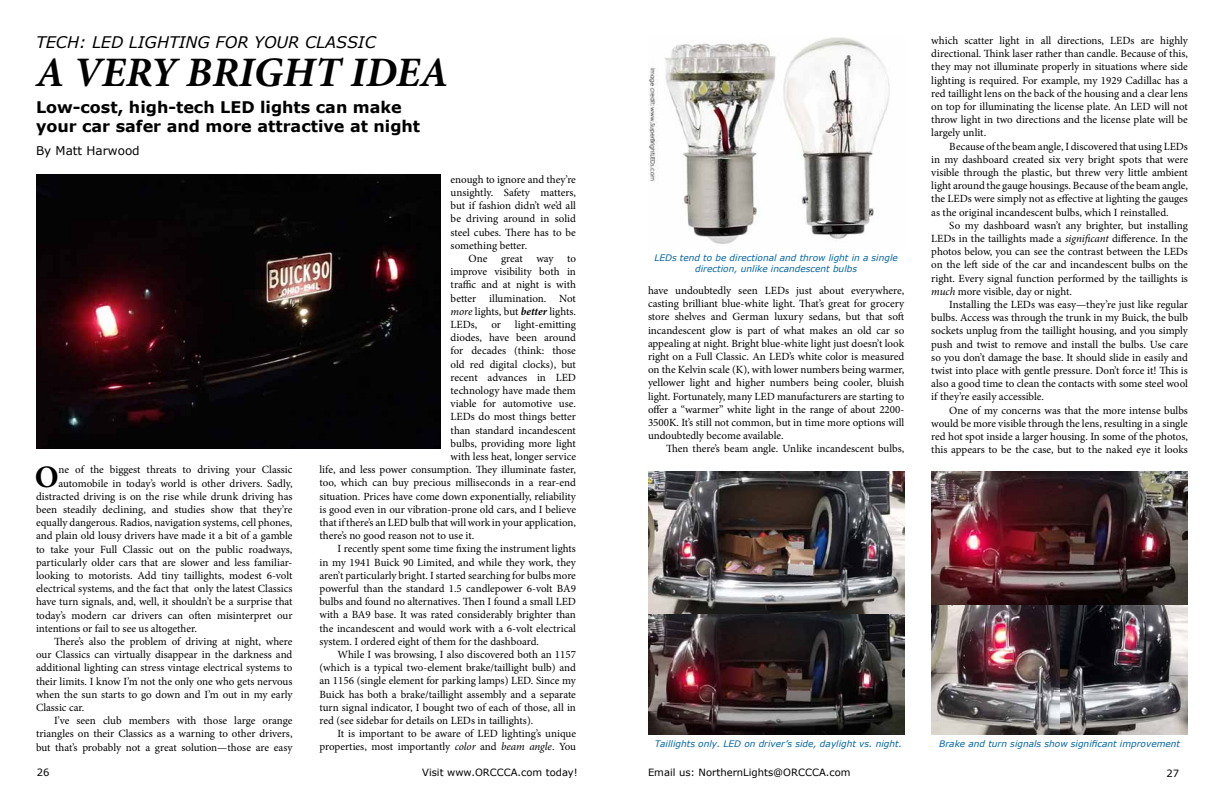
<style>
.page{position:relative;width:1224px;height:792px;background:#fff}
.page>*{position:absolute;margin:0;border:0;box-sizing:border-box;transform-origin:0 0}
.t1{font:italic 700 42px "Minion Pro";color:#000}
.t2{font:700 31.3px "Minion Pro";color:#000}
.t3{font:700 16px/19.2px "Verdana";color:#000}
.t4{font:italic 16px "Verdana";color:#000}
.t5{font:12px "Verdana";color:#000}
.t6{font:11px/13.2px "Minion Pro";color:#000;text-align:justify}
.t7{font:10px "Verdana";color:#000}
.t8{font:italic 9px/10.8px "Verdana";color:#0066a6;text-align:center}
.s1{font-style:italic}
.s2{font-weight:700;font-style:italic}
</style>
<div class="page">
<img style="left:648px;top:471px;width:256px;height:264px">
<img style="left:931px;top:471px;width:257px;height:135px">
<img style="left:931px;top:606px;width:257px;height:129px">
<img style="left:36px;top:175px;width:405px;height:274px">
<img style="left:648px;top:37px;width:242px;height:207px">
<p class="t6" style="left:931px;top:34px;width:258px">which scatter light in all directions, LEDs are highly directional. Think laser rather than candle. Because of this, they may not illuminate properly in situations where side lighting is required. For example, my 1929 Cadillac has a red taillight lens on the back of the housing and a clear lens on top for illuminating the license plate. An LED will not throw light in two directions and the license plate will be largely unlit.</p>
<p class="t6" style="left:931px;top:140px;width:258px;text-indent:18px">Because of the beam angle, I discovered that using LEDs in my dashboard created six very bright spots that were visible through the plastic, but threw very little ambient light around the gauge housings. Because of the beam angle, the LEDs were simply not as effective at lighting the gauges as the original incandescent bulbs, which I reinstalled.</p>
<p class="t6" style="left:931px;top:219px;width:258px;text-indent:18px">So my dashboard wasn’t any brighter, but installing LEDs in the taillights made a <span class="s1">significant</span> difference. In the photos below, you can see the contrast between the LEDs on the left side of the car and incandescent bulbs on the right. Every signal function performed by the taillights is <span class="s1">much</span> more visible, day or night.</p>
<p class="t6" style="left:931px;top:298px;width:258px;text-indent:18px">Installing the LEDs was easy—they’re just like regular bulbs. Access was through the trunk in my Buick, the bulb sockets unplug from the taillight housing, and you simply push and twist to remove and install the bulbs. Use care so you don’t damage the base. It should slide in easily and twist into place with gentle pressure. Don’t force it! This is also a good time to clean the contacts with some steel wool if they’re easily accessible.</p>
<p class="t6" style="left:931px;top:404px;width:258px;text-indent:18px">One of my concerns was that the more intense bulbs would be more visible through the lens, resulting in a single red hot spot inside a larger housing. In some of the photos, this appears to be the case, but to the naked eye it looks</p>
<h3 class="t4" style="left:36px;top:31px;width:341px">TECH: LED LIGHTING FOR YOUR CLASSIC</h3>
<h1 class="t1" style="left:36px;top:43px;width:414px">A VERY BRIGHT IDEA</h1>
<h3 class="t3" style="left:36px;top:97px;width:386px">Low-cost, high-tech LED lights can make your car safer and more attractive at night</h3>
<p class="t5" style="left:36px;top:143px;width:105px">By Matt Harwood</p>
<p class="t6" style="left:451px;top:173px;width:127px">enough to ignore and they’re unsightly. Safety matters, but if fashion didn’t we’d all be driving around in solid steel cubes. There has to be something better.</p>
<p class="t6" style="left:451px;top:252px;width:127px;text-indent:18px">One great way to improve visibility both in traffic and at night is with better illumination. Not <span class="s1">more</span> lights, but <span class="s2">better</span> lights.<br>LEDs,</p>
<p class="t8" style="left:654px;top:252px;width:245px">LEDs tend to be directional and throw light in a single direction, unlike incandescent bulbs</p>
<p class="t6" style="left:648px;top:284px;width:258px">have undoubtedly seen LEDs just about everywhere, casting brilliant blue-white light. That’s great for grocery store shelves and German luxury sedans, but that soft incandescent glow is part of what makes an old car so appealing at night. Bright blue-white light just doesn’t look right on a Full Classic. An LED’s white color is measured on the Kelvin scale (K), with lower numbers being warmer, yellower light and higher numbers being cooler, bluish light. Fortunately, many LED manufacturers are starting to offer a “warmer” white light in the range of about 2200- 3500K. It’s still not common, but in time more options will undoubtedly become available.</p>
<p class="t6" style="left:666px;top:442px;width:240px">Then there’s beam angle. Unlike incandescent bulbs,</p>
<p class="t6" style="left:491px;top:318px;width:11px">or</p>
<p class="t6" style="left:515px;top:318px;width:63px">light-emitting</p>
<p class="t6" style="left:451px;top:331px;width:127px">diodes, have been around</p>
<p class="t6" style="left:451px;top:344px;width:127px">for decades (think: those</p>
<p class="t6" style="left:451px;top:357px;width:127px">old red digital clocks), but</p>
<p class="t6" style="left:451px;top:371px;width:127px">recent advances in LED</p>
<p class="t6" style="left:451px;top:384px;width:127px">technology have made them</p>
<p class="t6" style="left:451px;top:397px;width:127px">viable for automotive use.</p>
<p class="t6" style="left:451px;top:410px;width:127px">LEDs do most things better</p>
<p class="t6" style="left:451px;top:423px;width:127px">than standard incandescent</p>
<p class="t6" style="left:451px;top:437px;width:127px">bulbs, providing more light</p>
<p class="t6" style="left:451px;top:450px;width:127px">with less heat, longer service</p>
<p class="t6" style="left:320px;top:463px;width:258px">life, and less power consumption. They illuminate faster,</p>
<p class="t6" style="left:320px;top:476px;width:258px">too, which can buy precious milliseconds in a rear-end</p>
<p class="t6" style="left:320px;top:489px;width:258px">situation. Prices have come down exponentially, reliability</p>
<p class="t6" style="left:320px;top:503px;width:258px">is good even in our vibration-prone old cars, and I believe</p>
<p class="t6" style="left:320px;top:516px;width:258px">that if there’s an LED bulb that will work in your application,</p>
<p class="t6" style="left:320px;top:529px;width:156px">there’s no good reason not to use it.</p>
<p class="t6" style="left:338px;top:542px;width:240px">I recently spent some time fixing the instrument lights</p>
<p class="t6" style="left:320px;top:555px;width:258px">in my 1941 Buick 90 Limited, and while they work, they</p>
<p class="t6" style="left:320px;top:569px;width:258px">aren’t particularly bright. I started searching for bulbs more</p>
<p class="t6" style="left:320px;top:582px;width:258px">powerful than the standard 1.5 candlepower 6-volt BA9</p>
<p class="t6" style="left:320px;top:595px;width:258px">bulbs and found no alternatives. Then I found a small LED</p>
<p class="t6" style="left:320px;top:608px;width:258px">with a BA9 base. It was rated considerably brighter than</p>
<p class="t6" style="left:320px;top:621px;width:258px">the incandescent and would work with a 6-volt electrical</p>
<p class="t6" style="left:320px;top:635px;width:221px">system. I ordered eight of them for the dashboard.</p>
<p class="t6" style="left:338px;top:648px;width:240px">While I was browsing, I also discovered both an 1157</p>
<p class="t6" style="left:320px;top:661px;width:258px">(which is a typical two-element brake/taillight bulb) and</p>
<p class="t6" style="left:320px;top:674px;width:258px">an 1156 (single element for parking lamps) LED. Since my</p>
<p class="t6" style="left:320px;top:687px;width:258px">Buick has both a brake/taillight assembly and a separate</p>
<p class="t6" style="left:320px;top:701px;width:258px">turn signal indicator, I bought two of each of those, all in</p>
<p class="t6" style="left:320px;top:714px;width:215px">red (see sidebar for details on LEDs in taillights).</p>
<p class="t6" style="left:338px;top:727px;width:240px">It is important to be aware of LED lighting’s unique</p>
<p class="t6" style="left:320px;top:740px;width:258px">properties, most importantly <span class="s1">color</span> and <span class="s1">beam angle</span>. You</p>
<p class="t8" style="left:655px;top:738px;width:249px">Taillights only. LED on driver’s side, daylight vs. night.</p>
<p class="t8" style="left:939px;top:739px;width:242px">Brake and turn signals show significant improvement</p>
<h2 class="t2" style="left:35px;top:455px;width:25px">O</h2>
<p class="t6" style="left:59px;top:463px;width:235px">ne of the biggest threats to driving your Classic</p>
<p class="t6" style="left:59px;top:477px;width:235px">automobile in today’s world is other drivers. Sadly,</p>
<p class="t6" style="left:36px;top:490px;width:258px">distracted driving is on the rise while drunk driving has</p>
<p class="t6" style="left:36px;top:503px;width:258px">been steadily declining, and studies show that they’re</p>
<p class="t6" style="left:36px;top:516px;width:258px">equally dangerous. Radios, navigation systems, cell phones,</p>
<p class="t6" style="left:36px;top:529px;width:258px">and plain old lousy drivers have made it a bit of a gamble</p>
<p class="t6" style="left:36px;top:543px;width:258px">to take your Full Classic out on the public roadways,</p>
<p class="t6" style="left:36px;top:556px;width:258px">particularly older cars that are slower and less familiar-</p>
<p class="t6" style="left:36px;top:569px;width:258px">looking to motorists. Add tiny taillights, modest 6-volt</p>
<p class="t6" style="left:36px;top:582px;width:258px">electrical systems, and the fact that only the latest Classics</p>
<p class="t6" style="left:36px;top:595px;width:258px">have turn signals, and, well, it shouldn’t be a surprise that</p>
<p class="t6" style="left:36px;top:609px;width:258px">today’s modern car drivers can often misinterpret our</p>
<p class="t6" style="left:36px;top:622px;width:162px">intentions or fail to see us altogether.</p>
<p class="t6" style="left:54px;top:635px;width:240px">There’s also the problem of driving at night, where</p>
<p class="t6" style="left:36px;top:648px;width:258px">our Classics can virtually disappear in the darkness and</p>
<p class="t6" style="left:36px;top:661px;width:258px">additional lighting can stress vintage electrical systems to</p>
<p class="t6" style="left:36px;top:675px;width:258px">their limits. I know I’m not the only one who gets nervous</p>
<p class="t6" style="left:36px;top:688px;width:258px">when the sun starts to go down and I’m out in my early</p>
<p class="t6" style="left:36px;top:701px;width:50px">Classic car.</p>
<p class="t6" style="left:54px;top:714px;width:240px">I’ve seen club members with those large orange</p>
<p class="t6" style="left:36px;top:727px;width:258px">triangles on their Classics as a warning to other drivers,</p>
<p class="t6" style="left:36px;top:741px;width:258px">but that’s probably not a great solution—those are easy</p>
<p class="t7" style="left:422px;top:765px;width:157px">Visit www.ORCCCA.com today!</p>
<p class="t7" style="left:648px;top:765px;width:204px">Email us: NorthernLights@ORCCCA.com</p>
<p class="t7" style="left:37px;top:765px;width:14px">26</p>
<p class="t7" style="left:1166px;top:766px;width:14px">27</p>
</div>
